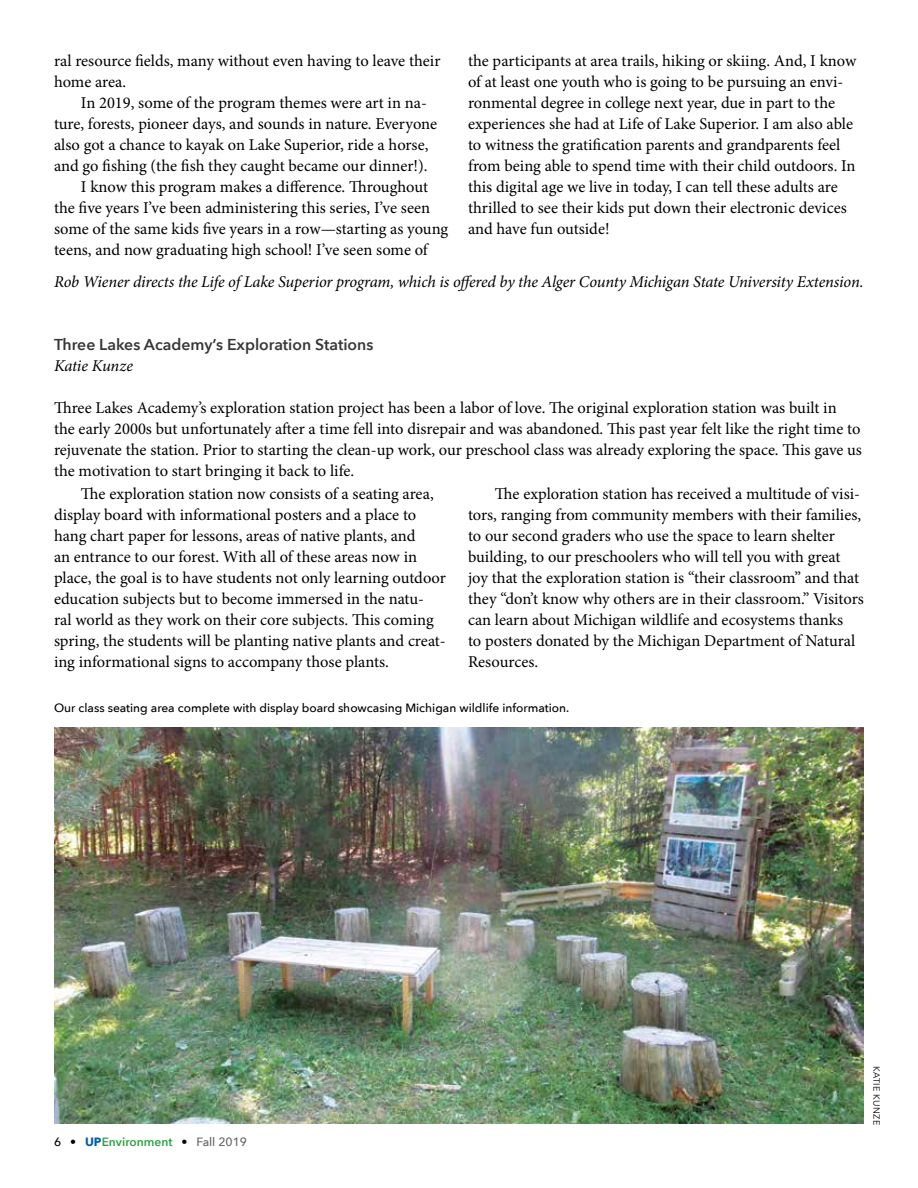
<style>
.page{position:relative;width:918px;height:1188px;background:#fff}
.page>*{position:absolute;margin:0;border:0;box-sizing:border-box;transform-origin:0 0}
.t1{font:16.5px/21px "Minion Pro";letter-spacing:-.005em;color:#000}
.t2{font:italic 16.5px "Minion Pro";letter-spacing:-.015em;color:#000}
.t3{font:600 15.75px "Avenir Next";color:#373737}
.t4{font:500 12px "Avenir Next";color:#000}
.t5{font:600 12px "Avenir Next";color:#2da343}
.t6{font:9px "Avenir Next";letter-spacing:.04em;color:#000}
.s1{font-weight:500;color:#000}
.s2{font-weight:700;color:#005ca9}
.s3{font-weight:500;color:#636466}
</style>
<div class="page">
<img style="left:54px;top:728px;width:810px;height:395px">
<p class="t1" style="left:54px;top:50px;width:388px">ral resource fields, many without even having to leave their home area.</p>
<p class="t1" style="left:81px;top:92px;width:347px">In 2019, some of the program themes were art in na-</p>
<p class="t1" style="left:54px;top:113px;width:385px">ture, forests, pioneer days, and sounds in nature. Everyone</p>
<p class="t1" style="left:54px;top:134px;width:376px">also got a chance to kayak on Lake Superior, ride a horse,</p>
<p class="t1" style="left:54px;top:155px;width:375px">and go fishing (the fish they caught became our dinner!).</p>
<p class="t1" style="left:81px;top:176px;width:349px">I know this program makes a difference. Throughout</p>
<p class="t1" style="left:54px;top:197px;width:378px">the five years I’ve been administering this series, I’ve seen</p>
<p class="t1" style="left:54px;top:218px;width:396px">some of the same kids five years in a row—starting as young</p>
<p class="t1" style="left:54px;top:239px;width:375px">teens, and now graduating high school! I’ve seen some of</p>
<p class="t1" style="left:468px;top:50px;width:390px">the participants at area trails, hiking or skiing. And, I know of at least one youth who is going to be pursuing an envi&shy;ronmental degree in college next year, due in part to the experiences she had at Life of Lake Superior. I am also able to witness the gratification parents and grandparents feel from being able to spend time with their child outdoors. In this digital age we live in today, I can tell these adults are thrilled to see their kids put down their electronic devices and have fun outside!</p>
<p class="t2" style="left:54px;top:271px;width:811px">Rob Wiener directs the Life of Lake Superior program, which is offered by the Alger County Michigan State University Extension.</p>
<p class="t3" style="left:54px;top:331px;width:321px">Three Lakes Academy’s Exploration Stations</p>
<p class="t2" style="left:54px;top:355px;width:80px">Katie Kunze</p>
<p class="t1" style="left:54px;top:398px;width:810px">Three Lakes Academy’s exploration station project has been a labor of love. The original exploration station was built in<br>the early 2000s but unfortunately after a time fell into disrepair and was abandoned. This past year felt like the right time to rejuvenate the station. Prior to starting the clean-up work, our preschool class was already exploring the space. This gave us the motivation to start bringing it back to life.</p>
<p class="t1" style="left:54px;top:483px;width:393px;text-indent:27px">The exploration station now consists of a seating area, display board with informational posters and a place to hang chart paper for lessons, areas of native plants, and<br>an entrance to our forest. With all of these areas now in place, the goal is to have students not only learning outdoor education subjects but to become immersed in the natu-<br>ral world as they work on their core subjects. This coming spring, the students will be planting native plants and creat&shy;ing informational signs to accompany those plants.</p>
<p class="t1" style="left:468px;top:483px;width:397px;text-indent:27px">The exploration station has received a multitude of visi&shy;tors, ranging from community members with their families, to our second graders who use the space to learn shelter building, to our preschoolers who will tell you with great joy that the exploration station is “their classroom” and that they “don’t know why others are in their classroom.” Visitors can learn about Michigan wildlife and ecosystems thanks<br>to posters donated by the Michigan Department of Natural Resources.</p>
<p class="t4" style="left:54px;top:697px;width:517px">Our class seating area complete with display board showcasing Michigan wildlife information.</p>
<p class="t5" style="left:54px;top:1132px;width:194px"><span class="s1">6 •</span> <span class="s2">UP</span>Environment <span class="s1">•</span> <span class="s3">Fall 2019</span></p>
<p class="t6" style="left:884px;top:1066px;width:60px;rotate:90deg">KATIE KUNZE</p>
</div>
